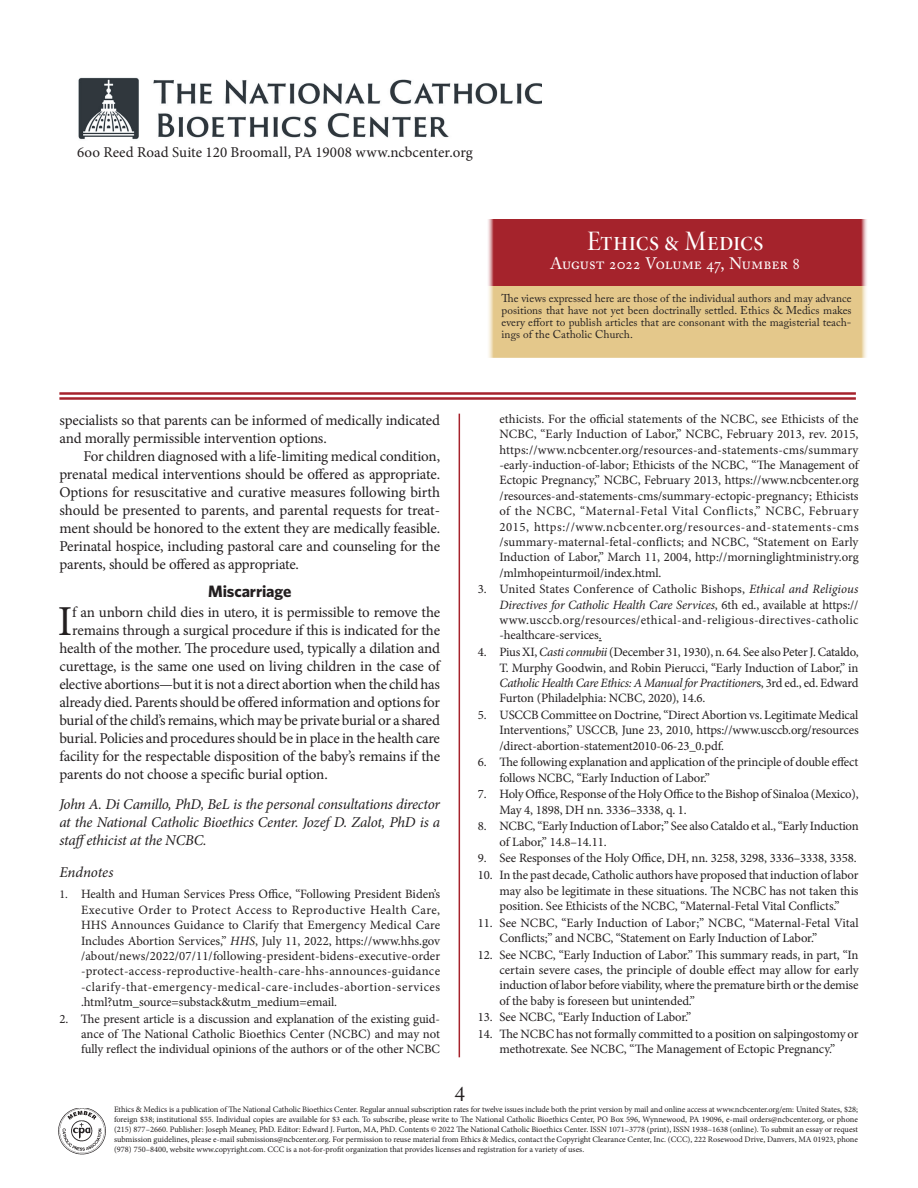
<style>
.page{position:relative;width:918px;height:1188px;background:#fff}
.page>*{position:absolute;margin:0;border:0;box-sizing:border-box;transform-origin:0 0}
.DropCap2_TextFL{font:42.75px "Minion Pro";color:#231f20}
.t1{font:28.5px "Minion Pro Medium Cn Disp";letter-spacing:.015em;color:#fff}
.t2{font:21px "Adobe Caslon Pro";color:#231f20}
.t3{font:16.5px "Adobe Caslon Pro";letter-spacing:-.005em;color:#fff}
.Heading1{font:700 16.5px "Whitney";letter-spacing:-.01em;color:#231f20}
.DropCap2_TextFL-2{font:15px/18px "Minion Pro";letter-spacing:-.015em;color:#231f20}
.Body_Text{font:15px/18px "Minion Pro";letter-spacing:-.005em;color:#231f20;text-align:justify}
.Affiliation_end{font:italic 15px/18px "Minion Pro";letter-spacing:-.015em;color:#231f20;text-align:justify}
.Heading2_Notes{font:italic 15px "Minion Pro";letter-spacing:-.01em;color:#231f20}
.Endnotes{font:12.75px/15.3px "Minion Pro";letter-spacing:-.01em;color:#231f20;text-align:justify}
.t4{font:11.25px/12px "Adobe Caslon Pro";letter-spacing:.005em;color:#231f20;text-align:justify}
.t5{font:8.4px/10.1px "Minion Pro";color:#231f20;text-align:justify}
.s1{font-size:12px}
.s2{font-style:italic}
</style>
<div class="page">
<div style="left:487px;top:219px;width:380px;height:67px;background:#a5232c"></div>
<div style="left:487px;top:286px;width:381px;height:71px;background:#e4c88b"></div>
<img style="left:59px;top:1108px;width:46px;height:46px">
<img style="left:78px;top:77px;width:464px;height:63px">
<hr style="left:59px;top:397px;width:797px;height:3px;background:#a6222c">
<hr style="left:59px;top:392px;width:797px;height:3px;background:#a6222c">
<hr style="left:459px;top:414px;width:1px;height:643px;background:#a6222c">
<p class="Body_Text" style="left:77px;top:143px;width:397px">6oo Reed Road Suite 120 Broomall, PA 19008 www.ncbcenter.org</p>
<h2 class="t1" style="left:587px;top:223px;width:178px">Ethics &amp; Medics</h2>
<p class="t3" style="left:550px;top:254px;width:252px">August 2022 Volume 47, Number 8</p>
<p class="t4" style="left:502px;top:292px;width:351px">The views expressed here are those of the individual authors and may advance positions that have not yet been doctrinally settled. Ethics &amp; Medics makes every effort to publish articles that are consonant with the magisterial teach&shy;ings of the Catholic Church.</p>
<p class="DropCap2_TextFL-2" style="left:59px;top:411px;width:382px">specialists so that parents can be informed of medically indicated and morally permissible intervention options.</p>
<p class="Body_Text" style="left:59px;top:447px;width:382px;text-indent:24px">For children diagnosed with a life-limiting medical condition, prenatal medical interventions should be offered as appropriate.<br>Options for resuscitative and curative measures following birth should be presented to parents, and parental requests for treat&shy;ment should be honored to the extent they are medically feasible.<br>Perinatal hospice, including pastoral care and counseling for the parents, should be offered as appropriate.</p>
<p class="Heading1" style="left:208px;top:581px;width:85px">Miscarriage</p>
<p class="DropCap2_TextFL" style="left:58px;top:593px;width:16px">I</p>
<p class="DropCap2_TextFL-2" style="left:72px;top:603px;width:369px">f an unborn child dies in utero, it is permissible to remove the</p>
<p class="DropCap2_TextFL-2" style="left:72px;top:621px;width:369px">remains through a surgical procedure if this is indicated for the</p>
<p class="DropCap2_TextFL-2" style="left:59px;top:639px;width:382px">health of the mother. The procedure used, typically a dilation and</p>
<p class="DropCap2_TextFL-2" style="left:59px;top:657px;width:382px">curettage, is the same one used on living children in the case of</p>
<p class="DropCap2_TextFL-2" style="left:59px;top:675px;width:382px">elective abortions—but it is not a direct abortion when the child has</p>
<p class="DropCap2_TextFL-2" style="left:59px;top:693px;width:382px">already died. Parents should be offered information and options for</p>
<p class="DropCap2_TextFL-2" style="left:59px;top:711px;width:382px">burial of the child’s remains, which may be private burial or a shared</p>
<p class="DropCap2_TextFL-2" style="left:59px;top:729px;width:382px">burial. Policies and procedures should be in place in the health care</p>
<p class="DropCap2_TextFL-2" style="left:59px;top:747px;width:382px">facility for the respectable disposition of the baby’s remains if the</p>
<p class="DropCap2_TextFL-2" style="left:59px;top:765px;width:270px">parents do not choose a specific burial option.</p>
<p class="Affiliation_end" style="left:59px;top:795px;width:382px">John A. Di Camillo, PhD, BeL is the personal consultations director at the National Catholic Bioethics Center. Jozef D. Zalot, PhD is a staffethicist at the NCBC.</p>
<p class="Heading2_Notes" style="left:59px;top:862px;width:56px">Endnotes</p>
<p class="Endnotes" style="left:81px;top:887px;width:361px;text-indent:-22px"><span class="s1">1.</span> Health and Human Services Press Office, “Following President Biden’s Executive Order to Protect Access to Reproductive Health Care, HHS Announces Guidance to Clarify that Emergency Medical Care Includes Abortion Services,” <span class="s2">HHS</span>, July 11, 2022, https://www.hhs.gov /about/news/2022/07/11/following-president-bidens-executive-order -protect-access-reproductive-health-care-hhs-announces-guidance -clarify-that-emergency-medical-care-includes-abortion-services .html?utm_source=substack&amp;utm_medium=email.</p>
<p class="Endnotes" style="left:81px;top:1011px;width:361px;text-indent:-22px">2. The present article is a discussion and explanation of the existing guid&shy;ance of The National Catholic Bioethics Center (NCBC) and may not fully reflect the individual opinions of the authors or of the other NCBC</p>
<p class="t2" style="left:454px;top:1082px;width:12px">4</p>
<p class="Endnotes" style="left:500px;top:411px;width:361px">ethicists. For the official statements of the NCBC, see Ethicists of the NCBC, “Early Induction of Labor,” NCBC, February 2013, rev. 2015, https://www.ncbcenter.org/resources-and-statements-cms/summary -early-induction-of-labor; Ethicists of the NCBC, “The Management of Ectopic Pregnancy,” NCBC, February 2013, https://www.ncbcenter.org /resources-and-statements-cms/summary-ectopic-pregnancy; Ethicists of the NCBC, “Maternal-Fetal Vital Conflicts,” NCBC, February 2015, https://www.ncbcenter.org/resources-and-statements-cms /summary-maternal-fetal-conflicts; and NCBC, “Statement on Early Induction of Labor,” March 11, 2004, http://morninglightministry.org /mlmhopeinturmoil/index.html.</p>
<p class="Endnotes" style="left:500px;top:582px;width:361px;text-indent:-22px">3. United States Conference of Catholic Bishops, <span class="s2">Ethical and Religious Directives for Catholic Health Care Services</span>, 6th ed., available at https:// www.usccb.org/resources/ethical-and-religious-directives-catholic -healthcare-services.</p>
<p class="Endnotes" style="left:500px;top:644px;width:361px;text-indent:-22px">4. Pius XI, <span class="s2">Casti connubii</span> (December 31, 1930), n. 64. See also Peter J. Cataldo, T. Murphy Goodwin, and Robin Pierucci, “Early Induction of Labor,” in <span class="s2">Catholic Health Care Ethics: A Manual for Practitioner</span>s, 3rd ed., ed. Edward Furton (Philadelphia: NCBC, 2020), 14.6.</p>
<p class="Endnotes" style="left:500px;top:707px;width:361px;text-indent:-22px">5. USCCB Committee on Doctrine, “Direct Abortion vs. Legitimate Medical Interventions,” USCCB, June 23, 2010, https://www.usccb.org/resources /direct-abortion-statement2010-06-23_0.pdf.</p>
<p class="Endnotes" style="left:500px;top:755px;width:360px;text-indent:-22px">6. The following explanation and application of the principle of double effect follows NCBC, “Early Induction of Labor.”</p>
<p class="Endnotes" style="left:500px;top:787px;width:361px;text-indent:-22px">7. Holy Office, Response of the Holy Office to the Bishop of Sinaloa (Mexico),<br>May 4, 1898, DH nn. 3336–3338, q. 1.</p>
<p class="Endnotes" style="left:500px;top:819px;width:361px;text-indent:-22px">8. NCBC, “Early Induction of Labor;” See also Cataldo et al., “Early Induction of Labor,” 14.8–14.11.</p>
<p class="Endnotes" style="left:478px;top:851px;width:380px">9. See Responses of the Holy Office, DH, nn. 3258, 3298, 3336–3338, 3358.</p>
<p class="Endnotes" style="left:500px;top:867px;width:361px;text-indent:-22px">10. In the past decade, Catholic authors have proposed that induction of labor may also be legitimate in these situations. The NCBC has not taken this position. See Ethicists of the NCBC, “Maternal-Fetal Vital Conflicts.”</p>
<p class="Endnotes" style="left:500px;top:915px;width:361px;text-indent:-22px">11. See NCBC, “Early Induction of Labor;” NCBC, “Maternal-Fetal Vital<br>Conflicts;” and NCBC, “Statement on Early Induction of Labor.”</p>
<p class="Endnotes" style="left:500px;top:947px;width:361px;text-indent:-22px">12. See NCBC, “Early Induction of Labor.” This summary reads, in part, “In certain severe cases, the principle of double effect may allow for early induction of labor before viability, where the premature birth or the demise of the baby is foreseen but unintended.”</p>
<p class="Endnotes" style="left:478px;top:1010px;width:215px">13. See NCBC, “Early Induction of Labor.”</p>
<p class="Endnotes" style="left:478px;top:1026px;width:382px;text-align:center">14. The NCBC has not formally committed to a position on salpingostomy or methotrexate. See NCBC, “The Management of Ectopic Pregnancy.”</p>
<p class="t5" style="left:114px;top:1105px;width:746px">Ethics &amp; Medics is a publication of The National Catholic Bioethics Center. Regular annual subscription rates for twelve issues include both the print version by mail and online access at www.ncbcenter.org/em: United States, $28; foreign $38; institutional $55. Individual copies are available for $3 each. To subscribe, please write to The National Catholic Bioethics Center, PO Box 596, Wynnewood, PA 19096, e-mail orders@ncbcenter.org, or phone (215) 877–2660. Publisher: Joseph Meaney, PhD. Editor: Edward J. Furton, MA, PhD. Contents © 2022 The National Catholic Bioethics Center. ISSN 1071–3778 (print), ISSN 1938–1638 (online). To submit an essay or request submission guidelines, please e-mail submissions@ncbcenter.org. For permission to reuse material from Ethics &amp; Medics, contact the Copyright Clearance Center, Inc. (CCC), 222 Rosewood Drive, Danvers, MA 01923, phone (978) 750–8400, website www.copyright.com. CCC is a not-for-profit organization that provides licenses and registration for a variety of uses.</p>
</div>
